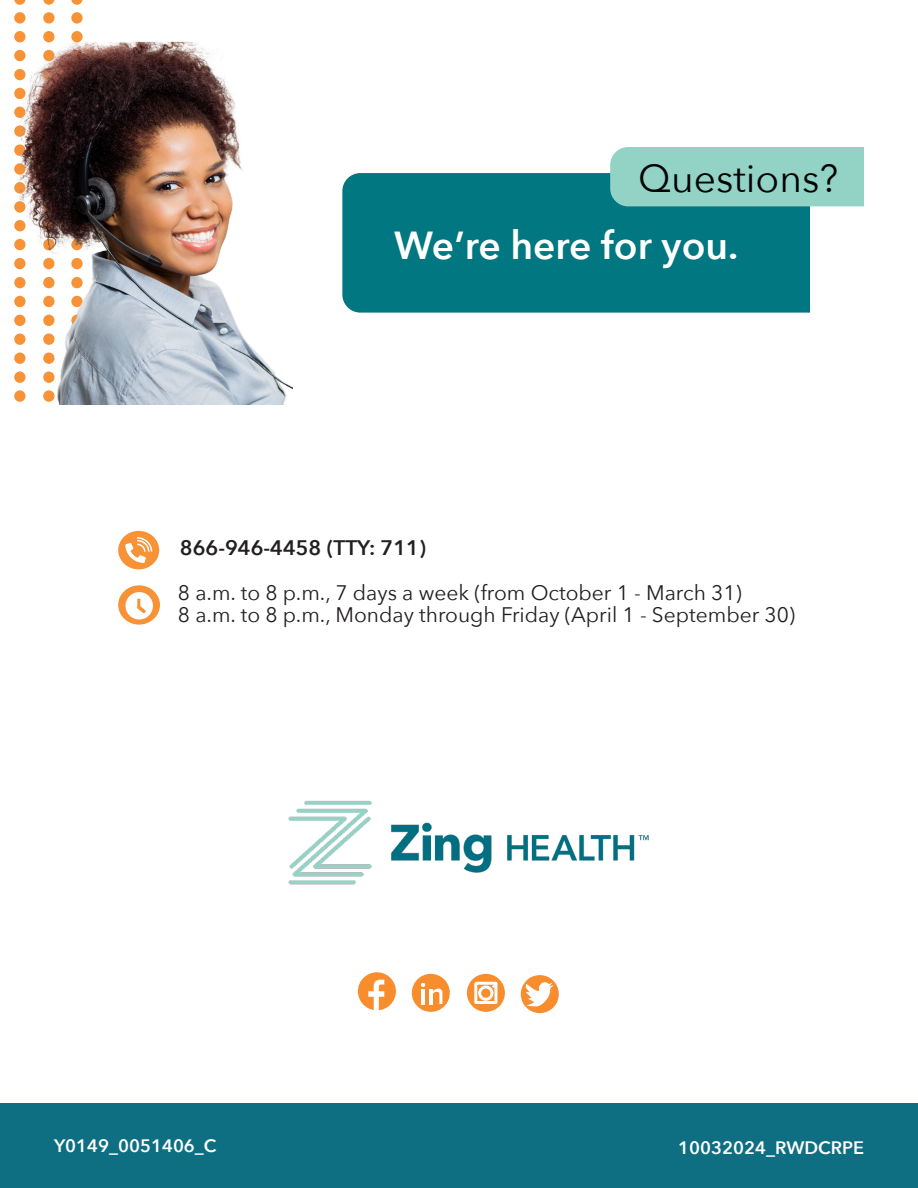
<style>
.page{position:relative;width:918px;height:1188px;background:#fff}
.page>*{position:absolute;margin:0;border:0;box-sizing:border-box;transform-origin:0 0}
.t1{font:600 39px "Avenir Next";color:#fff}
.t2{font:39px "Avenir Next";color:#020304}
.t3{font:21px "Avenir Next";color:#231f20}
.t4{font:600 21px "Avenir Next";color:#231f20}
.t5{font:600 18px "Avenir Next";color:#fff}
</style>
<div class="page">
<div style="left:0;top:1103px;width:918px;height:85px;background:#0d6f81"></div>
<img style="left:288px;top:800px;width:361px;height:85px">
<div style="left:118px;top:531px;width:41px;height:38px;background:#f79236;border-radius:50%"></div>
<div style="left:118px;top:585px;width:42px;height:40px;background:#f79236;border-radius:50%"></div>
<div style="left:126px;top:592px;width:27px;height:28px;background:#fff;border-radius:50%"></div>
<svg style="left:137px;top:599px;width:9px;height:14px"></svg>
<svg style="left:125px;top:536px;width:28px;height:27px"></svg>
<div style="left:14px;top:12px;width:12px;height:12px;background:#f79236;border-radius:50%"></div>
<div style="left:43px;top:12px;width:12px;height:12px;background:#f79236;border-radius:50%"></div>
<div style="left:71px;top:12px;width:12px;height:12px;background:#f79236;border-radius:50%"></div>
<svg style="left:14px;top:0;width:12px;height:5px"></svg>
<svg style="left:43px;top:0;width:12px;height:5px"></svg>
<svg style="left:71px;top:0;width:12px;height:5px"></svg>
<img style="left:14px;top:32px;width:279px;height:372px">
<div style="left:342px;top:173px;width:468px;height:140px;background:#007781"></div>
<div style="left:610px;top:147px;width:254px;height:59px;background:#92d3c6"></div>
<div style="left:412px;top:974px;width:38px;height:38px;background:#f78d2d;border-radius:50%"></div>
<hr style="left:421px;top:989px;width:4px;height:15px;background:#fff">
<svg style="left:433px;top:989px;width:9px;height:15px"></svg>
<hr style="left:430px;top:989px;width:3px;height:15px;background:#fff">
<div style="left:521px;top:975px;width:38px;height:38px;background:#f78d2d;border-radius:50%"></div>
<div style="left:467px;top:974px;width:38px;height:38px;background:#f78d2d;border-radius:50%"></div>
<div style="left:358px;top:972px;width:38px;height:38px;background:#f78d2d;border-radius:50%"></div>
<svg style="left:368px;top:979px;width:16px;height:32px"></svg>
<svg style="left:421px;top:983px;width:5px;height:4px"></svg>
<svg style="left:526px;top:982px;width:28px;height:25px"></svg>
<svg style="left:474px;top:981px;width:24px;height:23px"></svg>
<p class="t2" style="left:638px;top:146px;width:201px">Questions?</p>
<p class="t1" style="left:394px;top:212px;width:346px">We’re here for you.</p>
<p class="t4" style="left:180px;top:530px;width:248px">866-946-4458 (TTY: 711)</p>
<p class="t3" style="left:178px;top:575px;width:565px">8 a.m. to 8 p.m., 7 days a week (from October 1 - March 31)</p>
<p class="t3" style="left:178px;top:597px;width:619px">8 a.m. to 8 p.m., Monday through Friday (April 1 - September 30)</p>
<p class="t5" style="left:54px;top:1131px;width:164px">Y0149_0051406_C</p>
<p class="t5" style="left:678px;top:1132px;width:187px">10032024_RWDCRPE</p>
</div>
